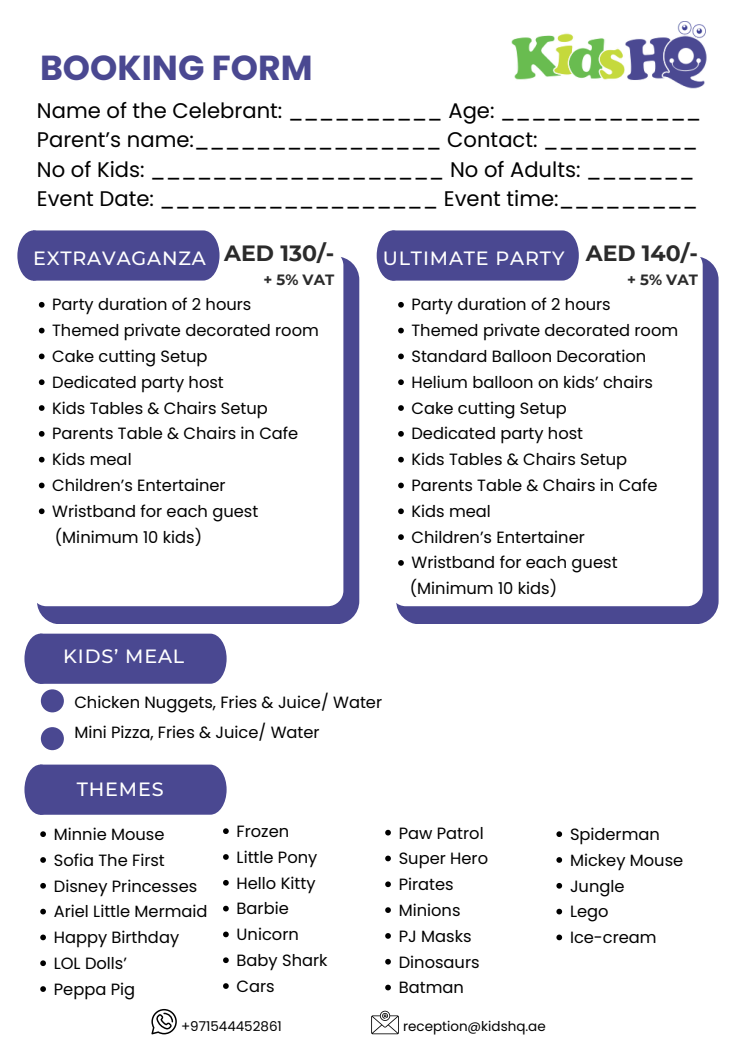
<style>
.page{position:relative;width:744px;height:1053px;background:#fff}
.page>*{position:absolute;margin:0;border:0;box-sizing:border-box;transform-origin:0 0}
.t1{font:700 34.68px "Poppins";color:#4a4891}
.t2{font:700 22.04px "Montserrat";color:#2b2b2b}
.t3{font:21.12px "Poppins";color:#000}
.t4{font:500 19.16px "Montserrat";letter-spacing:.045em;color:#fff}
.t5{font:16.28px "Poppins";color:#000}
.t6{font:700 14.84px "Montserrat";color:#2b2b2b}
.t7{font:13.48px "Poppins";color:#000}
</style>
<div class="page">
<img style="left:511px;top:22px;width:196px;height:66px">
<div style="left:37px;top:256px;width:322px;height:368px;background:#4a4891;border-radius:23px"></div>
<div style="left:31px;top:250px;width:312px;height:356px;background:#fff;border-radius:16px"></div>
<div style="left:17px;top:230px;width:203px;height:50px;background:#4a4891"></div>
<div style="left:396px;top:256px;width:323px;height:368px;background:#4a4891;border-radius:23px"></div>
<div style="left:390px;top:250px;width:313px;height:356px;background:#fff;border-radius:16px"></div>
<div style="left:377px;top:230px;width:202px;height:50px;background:#4a4891"></div>
<div style="left:24px;top:764px;width:203px;height:50px;background:#4a4891"></div>
<div style="left:24px;top:633px;width:203px;height:50px;background:#4a4891"></div>
<div style="left:41px;top:689px;width:23px;height:23px;background:#4a4891;border-radius:50%"></div>
<div style="left:41px;top:727px;width:23px;height:23px;background:#4a4891;border-radius:50%"></div>
<svg style="left:371px;top:1010px;width:28px;height:24px"></svg>
<svg style="left:151px;top:1009px;width:26px;height:25px"></svg>
<svg style="left:39px;top:302px;width:6px;height:5px"></svg>
<svg style="left:39px;top:328px;width:6px;height:5px"></svg>
<svg style="left:39px;top:353px;width:6px;height:6px"></svg>
<svg style="left:39px;top:379px;width:6px;height:6px"></svg>
<svg style="left:39px;top:405px;width:6px;height:6px"></svg>
<svg style="left:39px;top:431px;width:6px;height:5px"></svg>
<svg style="left:39px;top:457px;width:6px;height:5px"></svg>
<svg style="left:39px;top:482px;width:6px;height:6px"></svg>
<svg style="left:39px;top:508px;width:6px;height:6px"></svg>
<svg style="left:398px;top:302px;width:6px;height:5px"></svg>
<svg style="left:398px;top:328px;width:6px;height:5px"></svg>
<svg style="left:398px;top:353px;width:6px;height:6px"></svg>
<svg style="left:398px;top:379px;width:6px;height:6px"></svg>
<svg style="left:398px;top:405px;width:6px;height:6px"></svg>
<svg style="left:398px;top:431px;width:6px;height:5px"></svg>
<svg style="left:398px;top:457px;width:6px;height:5px"></svg>
<svg style="left:398px;top:482px;width:6px;height:6px"></svg>
<svg style="left:398px;top:508px;width:6px;height:6px"></svg>
<svg style="left:398px;top:534px;width:6px;height:6px"></svg>
<svg style="left:398px;top:560px;width:6px;height:5px"></svg>
<svg style="left:40px;top:831px;width:6px;height:6px"></svg>
<svg style="left:40px;top:857px;width:6px;height:5px"></svg>
<svg style="left:40px;top:883px;width:6px;height:5px"></svg>
<svg style="left:40px;top:908px;width:6px;height:6px"></svg>
<svg style="left:40px;top:934px;width:6px;height:6px"></svg>
<svg style="left:40px;top:960px;width:6px;height:6px"></svg>
<svg style="left:40px;top:986px;width:6px;height:5px"></svg>
<svg style="left:223px;top:828px;width:6px;height:6px"></svg>
<svg style="left:223px;top:854px;width:6px;height:5px"></svg>
<svg style="left:223px;top:880px;width:6px;height:5px"></svg>
<svg style="left:223px;top:905px;width:6px;height:6px"></svg>
<svg style="left:223px;top:931px;width:6px;height:6px"></svg>
<svg style="left:223px;top:957px;width:6px;height:6px"></svg>
<svg style="left:223px;top:983px;width:6px;height:5px"></svg>
<svg style="left:556px;top:831px;width:6px;height:6px"></svg>
<svg style="left:556px;top:857px;width:6px;height:5px"></svg>
<svg style="left:556px;top:883px;width:6px;height:5px"></svg>
<svg style="left:556px;top:908px;width:6px;height:6px"></svg>
<svg style="left:556px;top:934px;width:6px;height:6px"></svg>
<svg style="left:385px;top:829px;width:6px;height:6px"></svg>
<svg style="left:385px;top:855px;width:6px;height:6px"></svg>
<svg style="left:385px;top:881px;width:6px;height:6px"></svg>
<svg style="left:385px;top:907px;width:6px;height:5px"></svg>
<svg style="left:385px;top:933px;width:6px;height:5px"></svg>
<svg style="left:385px;top:958px;width:6px;height:6px"></svg>
<svg style="left:385px;top:984px;width:6px;height:6px"></svg>
<p class="t1" style="left:40px;top:43px;width:274px">BOOKING FORM</p>
<p class="t3" style="left:37px;top:96px;width:666px">Name of the Celebrant: __________ Age: _____________</p>
<p class="t3" style="left:37px;top:125px;width:663px">Parent’s name:________________ Contact: __________</p>
<p class="t3" style="left:37px;top:154px;width:659px">No of Kids: ___________________ No of Adults: _______</p>
<p class="t3" style="left:37px;top:184px;width:663px">Event Date: __________________ Event time:_________</p>
<p class="t2" style="left:224px;top:240px;width:111px">AED 130/-</p>
<p class="t6" style="left:263px;top:270px;width:72px">+ 5% VAT</p>
<p class="t4" style="left:33px;top:246px;width:174px">EXTRAVAGANZA</p>
<p class="t5" style="left:52px;top:293px;width:201px">Party duration of 2 hours</p>
<p class="t5" style="left:52px;top:319px;width:268px">Themed private decorated room</p>
<p class="t5" style="left:52px;top:345px;width:157px">Cake cutting Setup</p>
<p class="t5" style="left:52px;top:370px;width:173px">Dedicated party host</p>
<p class="t5" style="left:52px;top:396px;width:217px">Kids Tables &amp; Chairs Setup</p>
<p class="t5" style="left:52px;top:422px;width:248px">Parents Table &amp; Chairs in Cafe</p>
<p class="t5" style="left:52px;top:448px;width:81px">Kids meal</p>
<p class="t5" style="left:52px;top:474px;width:175px">Children’s Entertainer</p>
<p class="t5" style="left:52px;top:499px;width:208px">Wristband for each guest</p>
<p class="t5" style="left:55px;top:525px;width:149px">(Minimum 10 kids)</p>
<p class="t4" style="left:63px;top:644px;width:123px">KIDS’ MEAL</p>
<p class="t2" style="left:586px;top:240px;width:114px">AED 140/-</p>
<p class="t6" style="left:627px;top:270px;width:72px">+ 5% VAT</p>
<p class="t4" style="left:383px;top:246px;width:183px">ULTIMATE PARTY</p>
<p class="t5" style="left:411px;top:293px;width:201px">Party duration of 2 hours</p>
<p class="t5" style="left:411px;top:319px;width:268px">Themed private decorated room</p>
<p class="t5" style="left:411px;top:345px;width:236px">Standard Balloon Decoration</p>
<p class="t5" style="left:411px;top:370px;width:243px">Helium balloon on kids’ chairs</p>
<p class="t5" style="left:411px;top:396px;width:157px">Cake cutting Setup</p>
<p class="t5" style="left:411px;top:422px;width:173px">Dedicated party host</p>
<p class="t5" style="left:411px;top:448px;width:217px">Kids Tables &amp; Chairs Setup</p>
<p class="t5" style="left:411px;top:474px;width:248px">Parents Table &amp; Chairs in Cafe</p>
<p class="t5" style="left:411px;top:499px;width:81px">Kids meal</p>
<p class="t5" style="left:411px;top:525px;width:175px">Children’s Entertainer</p>
<p class="t5" style="left:411px;top:551px;width:208px">Wristband for each guest</p>
<p class="t5" style="left:410px;top:577px;width:149px">(Minimum 10 kids)</p>
<p class="t5" style="left:74px;top:691px;width:309px">Chicken Nuggets, Fries &amp; Juice/ Water</p>
<p class="t5" style="left:74px;top:720px;width:247px">Mini Pizza, Fries &amp; Juice/ Water</p>
<p class="t4" style="left:77px;top:777px;width:88px">THEMES</p>
<p class="t5" style="left:54px;top:822px;width:112px">Minnie Mouse</p>
<p class="t5" style="left:54px;top:848px;width:113px">Sofia The First</p>
<p class="t5" style="left:54px;top:874px;width:145px">Disney Princesses</p>
<p class="t5" style="left:54px;top:900px;width:155px">Ariel Little Mermaid</p>
<p class="t5" style="left:54px;top:926px;width:127px">Happy Birthday</p>
<p class="t5" style="left:54px;top:951px;width:75px">LOL Dolls’</p>
<p class="t5" style="left:54px;top:977px;width:83px">Peppa Pig</p>
<p class="t5" style="left:237px;top:819px;width:54px">Frozen</p>
<p class="t5" style="left:237px;top:845px;width:82px">Little Pony</p>
<p class="t5" style="left:237px;top:871px;width:80px">Hello Kitty</p>
<p class="t5" style="left:237px;top:897px;width:54px">Barbie</p>
<p class="t5" style="left:237px;top:923px;width:64px">Unicorn</p>
<p class="t5" style="left:237px;top:948px;width:92px">Baby Shark</p>
<p class="t5" style="left:237px;top:974px;width:40px">Cars</p>
<p class="t5" style="left:399px;top:821px;width:86px">Paw Patrol</p>
<p class="t5" style="left:399px;top:847px;width:91px">Super Hero</p>
<p class="t5" style="left:399px;top:873px;width:57px">Pirates</p>
<p class="t5" style="left:399px;top:898px;width:63px">Minions</p>
<p class="t5" style="left:399px;top:924px;width:74px">PJ Masks</p>
<p class="t5" style="left:399px;top:950px;width:82px">Dinosaurs</p>
<p class="t5" style="left:399px;top:976px;width:67px">Batman</p>
<p class="t7" style="left:181px;top:1016px;width:102px">+971544452861</p>
<p class="t7" style="left:403px;top:1016px;width:144px">reception@kidshq.ae</p>
<p class="t5" style="left:570px;top:822px;width:91px">Spiderman</p>
<p class="t5" style="left:570px;top:848px;width:115px">Mickey Mouse</p>
<p class="t5" style="left:570px;top:874px;width:56px">Jungle</p>
<p class="t5" style="left:570px;top:900px;width:40px">Lego</p>
<p class="t5" style="left:570px;top:926px;width:88px">Ice-cream</p>
</div>
